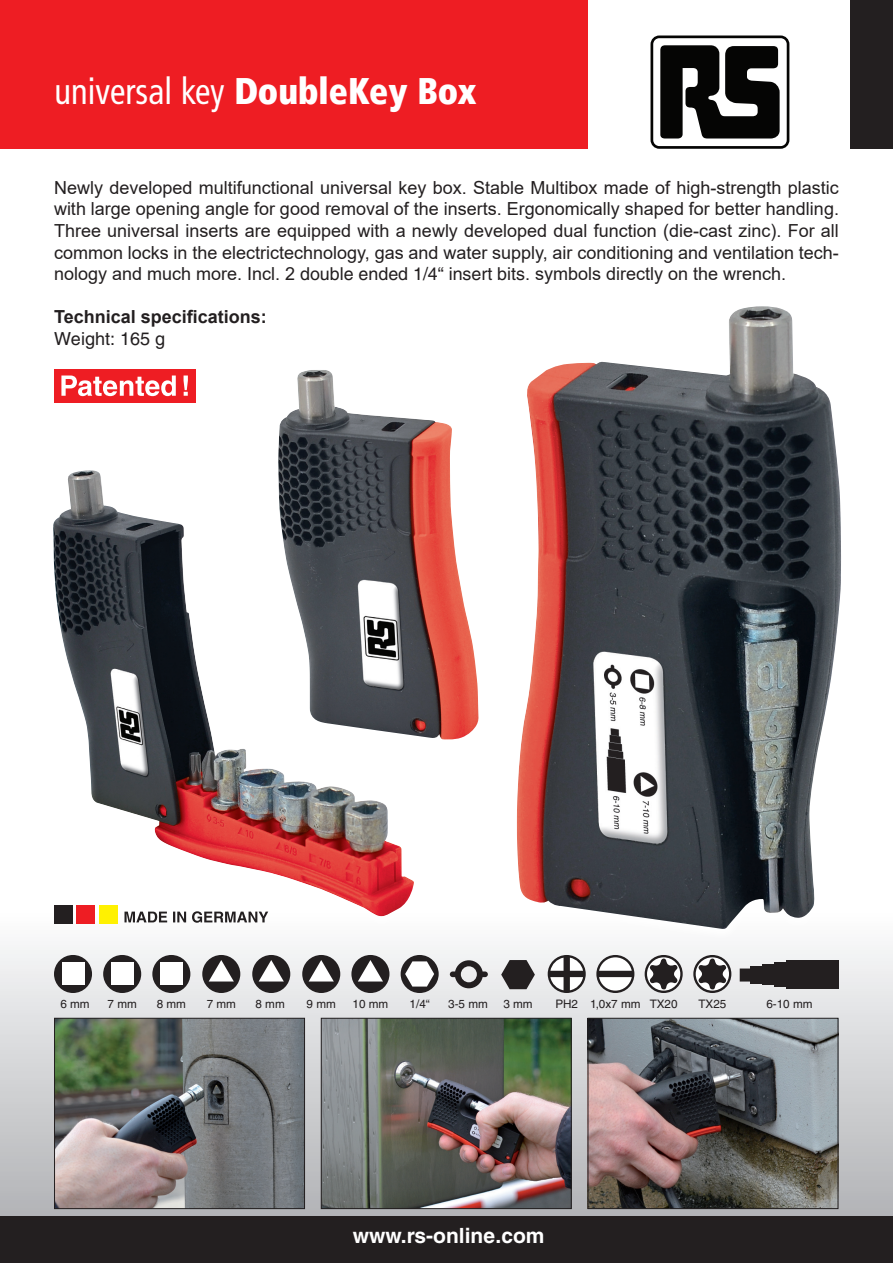
<style>
.page{position:relative;width:893px;height:1263px;background:#fff}
.page>*{position:absolute;margin:0;border:0;box-sizing:border-box;transform-origin:0 0}
.t1{font:condensed 36.9px "Frutiger LT";color:#fff;scale:.93 1}
.t2{font:700 21px "Helvetica";color:#fff}
.t3{font:18px/21.6px "Arial";color:#231f20;text-align:justify}
.t4{font:700 18px "Arial";color:#231f20}
.t5{font:18px "Helvetica";color:#231f20}
.t6{font:11.7px "Helvetica";color:#231f20}
.s1{font-weight:900}
.s2{font-family:"Helvetica";font-size:17.85px}
</style>
<div class="page">
<div style="left:0;top:0;width:588px;height:149px;background:#ee1d23"></div>
<svg style="left:0;top:947px;width:893px;height:269px"></svg>
<div style="left:0;top:1216px;width:893px;height:47px;background:#231f20"></div>
<img style="left:56px;top:1020px;width:247px;height:187px">
<div style="left:54px;top:1018px;width:251px;height:191px;border:1px solid #231f20"></div>
<img style="left:323px;top:1020px;width:247px;height:187px">
<div style="left:321px;top:1018px;width:251px;height:191px;border:1px solid #231f20"></div>
<img style="left:590px;top:1020px;width:246px;height:187px">
<div style="left:588px;top:1018px;width:250px;height:191px;border:1px solid #231f20"></div>
<img style="left:517px;top:306px;width:324px;height:623px">
<img style="left:278px;top:370px;width:201px;height:370px">
<svg style="left:72px;top:459px;width:353px;height:465px"></svg>
<img style="left:53px;top:470px;width:361px;height:446px">
<div style="left:54px;top:905px;width:18px;height:19px;background:#231f20"></div>
<div style="left:77px;top:905px;width:18px;height:19px;background:#ee1d23"></div>
<div style="left:100px;top:905px;width:18px;height:19px;background:#fff101"></div>
<svg style="left:124px;top:911px;width:144px;height:12px"></svg>
<svg style="left:54px;top:955px;width:38px;height:38px"></svg>
<div style="left:62px;top:963px;width:22px;height:22px;background:#fff"></div>
<svg style="left:103px;top:955px;width:38px;height:38px"></svg>
<div style="left:111px;top:963px;width:22px;height:22px;background:#fff"></div>
<svg style="left:152px;top:955px;width:38px;height:38px"></svg>
<div style="left:160px;top:963px;width:22px;height:22px;background:#fff"></div>
<svg style="left:202px;top:955px;width:38px;height:38px"></svg>
<svg style="left:302px;top:955px;width:38px;height:38px"></svg>
<svg style="left:351px;top:955px;width:38px;height:38px"></svg>
<svg style="left:252px;top:955px;width:38px;height:38px"></svg>
<svg style="left:401px;top:955px;width:38px;height:38px"></svg>
<svg style="left:450px;top:960px;width:38px;height:28px"></svg>
<svg style="left:501px;top:960px;width:34px;height:29px"></svg>
<svg style="left:596px;top:955px;width:38px;height:38px"></svg>
<svg style="left:548px;top:955px;width:38px;height:38px"></svg>
<svg style="left:693px;top:955px;width:38px;height:38px"></svg>
<svg style="left:645px;top:955px;width:38px;height:38px"></svg>
<div style="left:750px;top:966px;width:12px;height:17px;background:#231f20"></div>
<svg style="left:740px;top:968px;width:10px;height:13px"></svg>
<div style="left:762px;top:964px;width:12px;height:21px;background:#231f20"></div>
<div style="left:774px;top:963px;width:11px;height:24px;background:#231f20"></div>
<div style="left:786px;top:960px;width:53px;height:29px;background:#231f20"></div>
<div style="left:850px;top:0;width:43px;height:149px;background:#231f20"></div>
<svg style="left:650px;top:36px;width:139px;height:113px"></svg>
<div style="left:54px;top:369px;width:141px;height:34px;background:#ee1d23"></div>
<svg style="left:61px;top:375px;width:127px;height:21px"></svg>
<h1 class="t1" style="left:54px;top:70px;width:455px">universal key <span class="s1">DoubleKey Box</span></h1>
<p class="t3" style="left:54px;top:177px;width:786px">Newly developed multifunctional universal key box. Stable Multibox made of high-strength plastic with large opening angle for good removal of the inserts. Ergonomically shaped for better handling.<br>Three universal inserts are equipped with a newly developed dual function (die-cast zinc). For all common locks in the electrictechnology, gas and water supply, air conditioning and ventilation tech&shy;nology and much more. Incl. 2 <span class="s2">double ended 1/4“ insert bits</span>. symbols directly on the wrench.</p>
<p class="t4" style="left:54px;top:304px;width:214px">Technical specifications:</p>
<p class="t5" style="left:54px;top:328px;width:113px">Weight: 165 g</p>
<p class="t6" style="left:60px;top:997px;width:31px">6 mm</p>
<p class="t6" style="left:108px;top:997px;width:31px">7 mm</p>
<p class="t6" style="left:157px;top:997px;width:31px">8 mm</p>
<p class="t6" style="left:207px;top:997px;width:31px">7 mm</p>
<p class="t6" style="left:256px;top:997px;width:31px">8 mm</p>
<p class="t6" style="left:307px;top:997px;width:31px">9 mm</p>
<p class="t6" style="left:353px;top:997px;width:37px">10 mm</p>
<p class="t6" style="left:410px;top:997px;width:22px">1/4“</p>
<p class="t6" style="left:448px;top:997px;width:41px">3-5 mm</p>
<p class="t6" style="left:503px;top:997px;width:31px">3 mm</p>
<p class="t6" style="left:555px;top:997px;width:124px">PH2 1,0x7 mm TX20</p>
<p class="t6" style="left:698px;top:997px;width:29px">TX25</p>
<p class="t6" style="left:766px;top:997px;width:48px">6-10 mm</p>
<p class="t2" style="left:353px;top:1223px;width:193px">www.rs-online.com</p>
</div>
